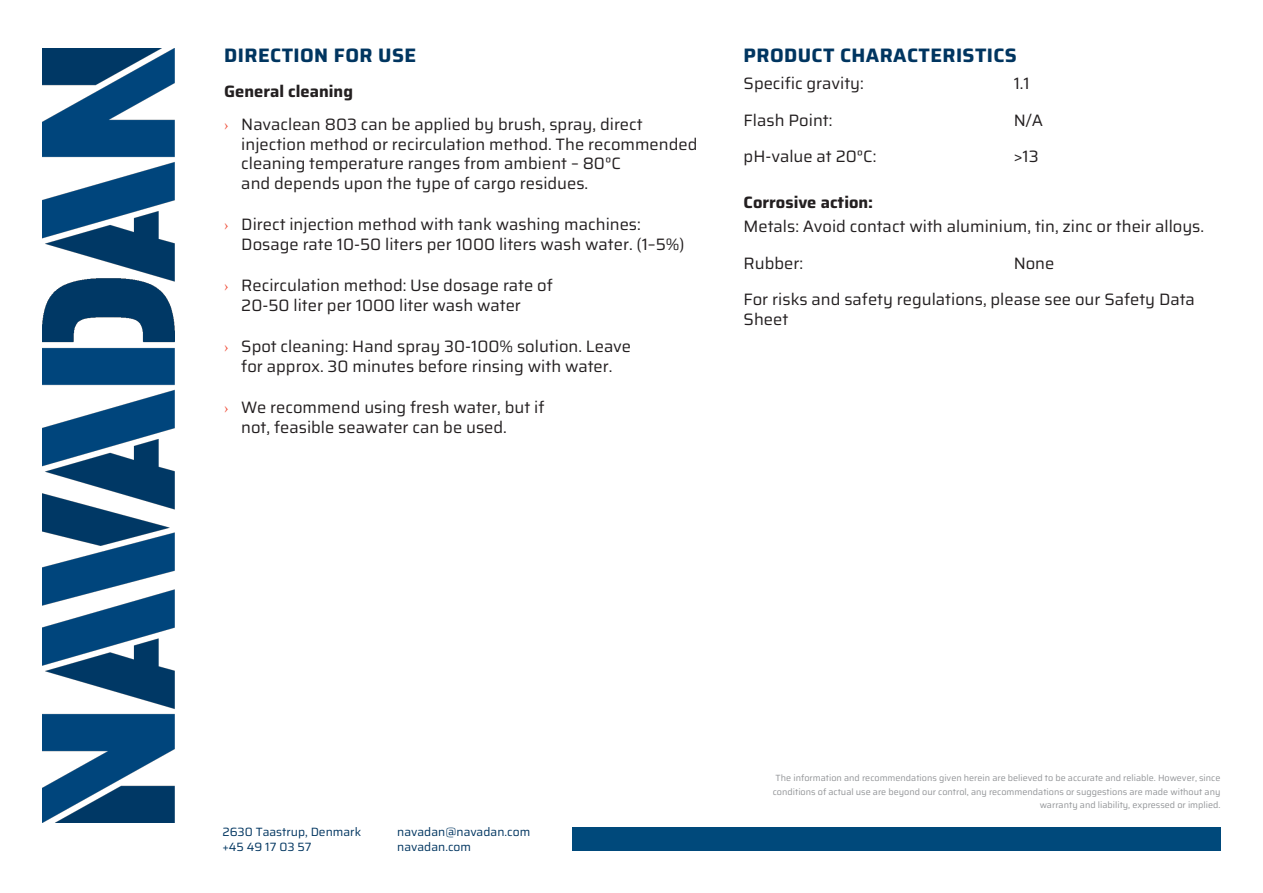
<style>
.page{position:relative;width:1263px;height:893px;background:#fff}
.page>*{position:absolute;margin:0;border:0;box-sizing:border-box;transform-origin:0 0}
.Heading_-_Intermedia{font:700 19.5px "Saira";letter-spacing:.02em;color:#003560}
.Body_-_Large{font:16.5px/19.8px "Saira";color:#231f20}
.bb{font:700 16.5px "Saira";color:#231f20}
.t1{font:12px/15px "Saira";color:#003560}
.Disclaimer{font:9px/13.5px "Saira";color:#939598;text-align:right}
.s1{font-family:"Minion Pro";color:#f0523e}
</style>
<div class="page">
<img style="left:43px;top:48px;width:131px;height:774px">
<div style="left:572px;top:827px;width:648px;height:24px;background:#00497b"></div>
<p class="Heading_-_Intermedia" style="left:224px;top:39px;width:194px">DIRECTION FOR USE</p>
<p class="bb" style="left:224px;top:78px;width:130px">General cleaning</p>
<p class="Body_-_Large" style="left:241px;top:114px;width:458px;text-indent:-17px"><span class="s1">›</span> Navaclean 803 can be applied by brush, spray, direct injection method or recirculation method. The recommended cleaning temperature ranges from ambient – 80°C<br>and depends upon the type of cargo residues.</p>
<p class="Body_-_Large" style="left:241px;top:214px;width:445px;text-indent:-17px"><span class="s1">›</span> Direct injection method with tank washing machines:<br>Dosage rate 10-50 liters per 1000 liters wash water. (1–5%)</p>
<p class="Body_-_Large" style="left:241px;top:275px;width:313px;text-indent:-17px"><span class="s1">›</span> Recirculation method: Use dosage rate of<br>20-50 liter per 1000 liter wash water</p>
<p class="Body_-_Large" style="left:224px;top:336px;width:408px;text-align:center"><span class="s1">›</span> Spot cleaning: Hand spray 30-100% solution. Leave for approx. 30 minutes before rinsing with water.</p>
<p class="Body_-_Large" style="left:241px;top:397px;width:305px;text-indent:-17px"><span class="s1">›</span> We recommend using fresh water, but if not, feasible seawater can be used.</p>
<p class="Heading_-_Intermedia" style="left:744px;top:39px;width:275px">PRODUCT CHARACTERISTICS</p>
<p class="Body_-_Large" style="left:744px;top:72px;width:122px">Specific gravity:</p>
<p class="Body_-_Large" style="left:1014px;top:72px;width:18px">1.1</p>
<p class="Body_-_Large" style="left:744px;top:109px;width:90px">Flash Point:</p>
<p class="Body_-_Large" style="left:1014px;top:109px;width:31px">N/A</p>
<p class="Body_-_Large" style="left:744px;top:146px;width:134px">pH-value at 20°C:</p>
<p class="Body_-_Large" style="left:1014px;top:146px;width:27px">&gt;13</p>
<p class="bb" style="left:744px;top:188px;width:131px">Corrosive action:</p>
<p class="Body_-_Large" style="left:744px;top:215px;width:462px">Metals: Avoid contact with aluminium, tin, zinc or their alloys.</p>
<p class="Body_-_Large" style="left:744px;top:252px;width:61px">Rubber:</p>
<p class="Body_-_Large" style="left:1014px;top:252px;width:42px">None</p>
<p class="Body_-_Large" style="left:744px;top:289px;width:453px">For risks and safety regulations, please see our Safety Data<br>Sheet</p>
<p class="t1" style="left:222px;top:824px;width:140px">2630 Taastrup, Denmark +45 49 17 03 57</p>
<p class="t1" style="left:397px;top:824px;width:134px">navadan@navadan.com navadan.com</p>
<p class="Disclaimer" style="left:773px;top:771px;width:449px">The information and recommendations given herein are believed to be accurate and reliable. However, since conditions of actual use are beyond our control, any recommendations or suggestions are made without any warranty and liability, expressed or implied.</p>
</div>
